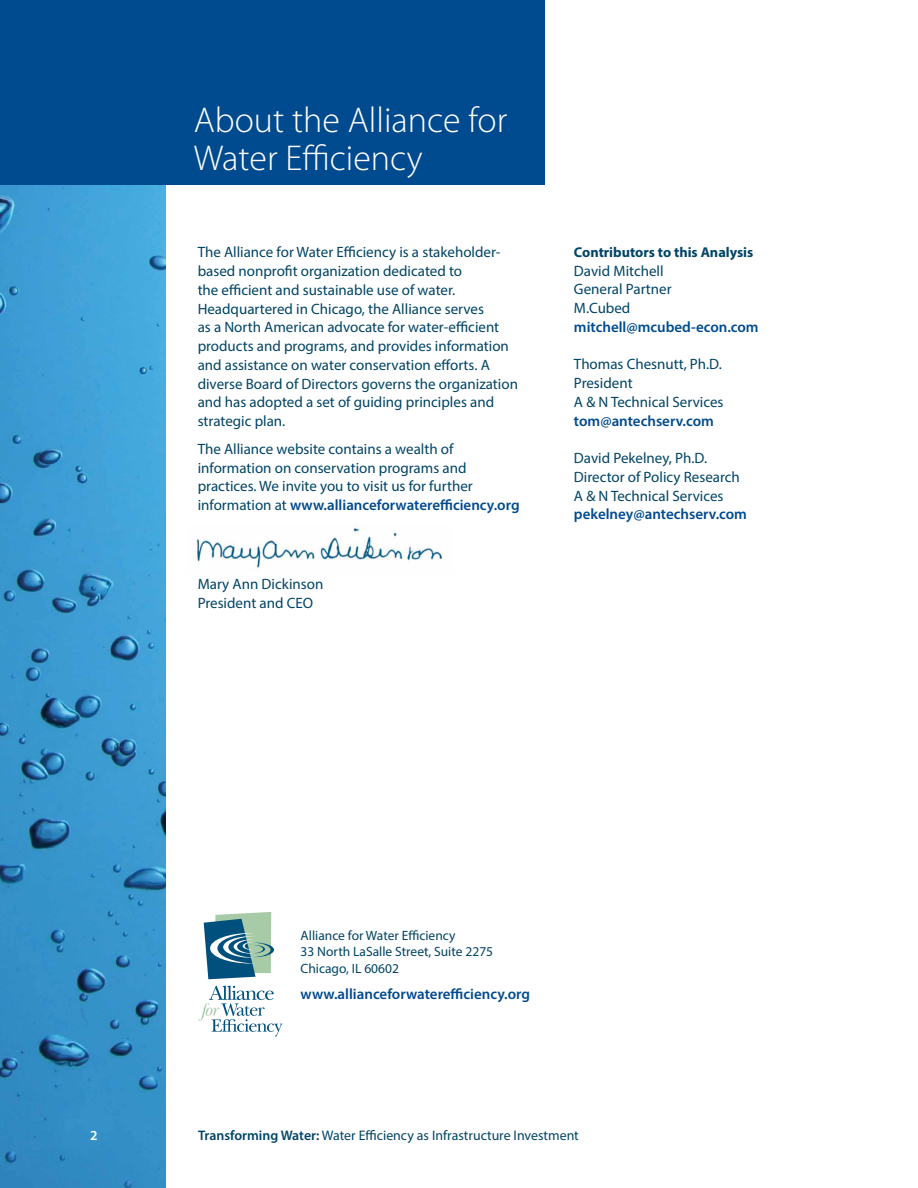
<style>
.page{position:relative;width:918px;height:1188px;background:#fff}
.page>*{position:absolute;margin:0;border:0;box-sizing:border-box;transform-origin:0 0}
.t1{font:300 36px/37.5px "Myriad Pro";color:#fff}
.t2{font:15px/18.8px "Myriad Pro";color:#004465}
.t3{font:600 15px "Myriad Pro";color:#004a8f}
.t4{font:700 14.25px "Myriad Pro";color:#004465}
.t5{font:13.8px "Myriad Pro";color:#004465}
.t6{font:600 13.8px "Myriad Pro";color:#fff}
.t7{font:13.5px/16.5px "Myriad Pro";color:#004465}
.s1{font-weight:600;color:#004a8f}
.s2{font-weight:600}
</style>
<div class="page">
<img style="left:0;top:184px;width:166px;height:1004px">
<img style="left:196px;top:527px;width:248px;height:42px">
<div style="left:0;top:0;width:544px;height:184px;background:#004a8f"></div>
<svg style="left:198px;top:986px;width:84px;height:51px"></svg>
<svg style="left:204px;top:912px;width:70px;height:67px"></svg>
<h1 class="t1" style="left:194px;top:101px;width:315px">About the Alliance for<br>Water Efficiency</h1>
<p class="t2" style="left:198px;top:243px;width:322px">The Alliance for Water Efficiency is a stakeholder&shy;based nonprofit organization dedicated to<br>the efficient and sustainable use of water.<br>Headquartered in Chicago, the Alliance serves<br>as a North American advocate for water-efficient products and programs, and provides information and assistance on water conservation efforts. A diverse Board of Directors governs the organization and has adopted a set of guiding principles and strategic plan.</p>
<p class="t2" style="left:198px;top:439px;width:323px">The Alliance website contains a wealth of information on conservation programs and practices. We invite you to visit us for further information at <span class="s1">www.allianceforwaterefficiency.org</span></p>
<p class="t2" style="left:198px;top:574px;width:127px">Mary Ann Dickinson<br>President and CEO</p>
<p class="t4" style="left:574px;top:243px;width:181px">Contributors to this Analysis</p>
<p class="t2" style="left:574px;top:261px;width:99px">David Mitchell<br>General Partner<br>M.Cubed</p>
<p class="t3" style="left:574px;top:317px;width:186px">mitchell@mcubed-econ.com</p>
<p class="t2" style="left:574px;top:355px;width:151px">Thomas Chesnutt, Ph.D.<br>President<br>A &amp; N Technical Services</p>
<p class="t3" style="left:574px;top:411px;width:141px">tom@antechserv.com</p>
<p class="t2" style="left:574px;top:448px;width:167px">David Pekelney, Ph.D.<br>Director of Policy Research<br>A &amp; N Technical Services</p>
<p class="t3" style="left:574px;top:505px;width:175px">pekelney@antechserv.com</p>
<p class="t7" style="left:301px;top:927px;width:194px">Alliance for Water Efficiency<br>33 North LaSalle Street, Suite 2275<br>Chicago, IL 60602</p>
<p class="t3" style="left:301px;top:984px;width:231px">www.allianceforwaterefficiency.org</p>
<p class="t6" style="left:90px;top:1127px;width:9px">2</p>
<p class="t5" style="left:198px;top:1127px;width:382px"><span class="s2">Transforming Water:</span> Water Efficiency as Infrastructure Investment</p>
</div>
